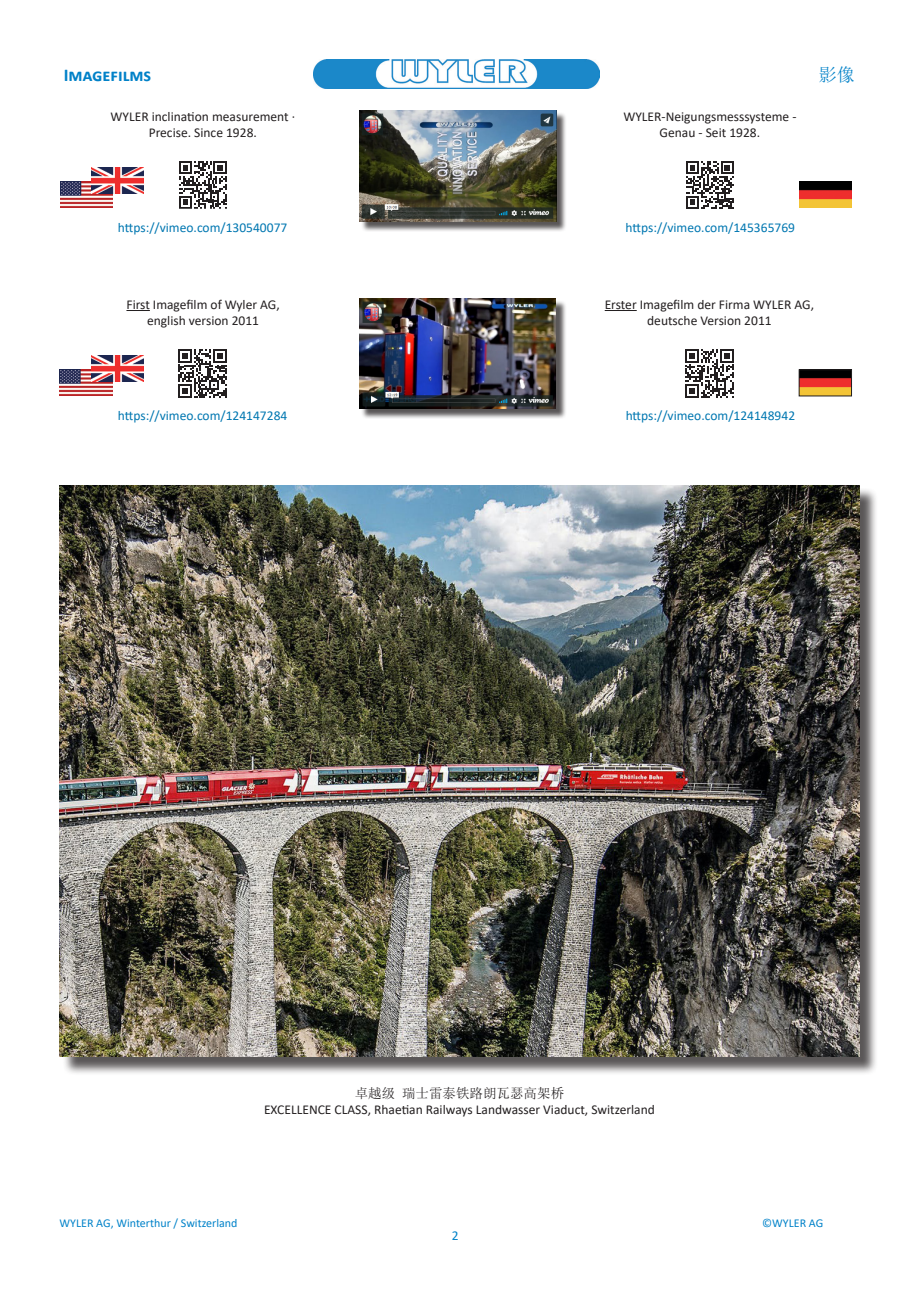
<style>
.page{position:relative;width:919px;height:1289px;background:#fff}
.page>*{position:absolute;margin:0;border:0;box-sizing:border-box;transform-origin:0 0}
.t1{font:700 18px "Calibri";color:#0081c8}
.t2{font:18px "Sim Sun";color:#0081c8}
.t3{font:13.5px/16.2px "Calibri";color:#231f20;text-align:center}
.t4{font:13.5px "Calibri";color:#0077b1}
.t5{font:13.5px "Sim Sun";color:#231f20}
.t6{font:13.5px "Calibri";color:#0082c9}
.t7{font:12px "Calibri";color:#0082c9}
</style>
<div class="page">
<img style="left:314px;top:60px;width:285px;height:29px">
<div style="left:361px;top:112px;width:205px;height:120px;background:#231f20;opacity:.75"></div>
<img style="left:359px;top:111px;width:197px;height:110px">
<svg style="left:179px;top:161px;width:48px;height:48px"></svg>
<svg style="left:686px;top:161px;width:48px;height:48px"></svg>
<img style="left:799px;top:181px;width:52px;height:27px">
<img style="left:60px;top:181px;width:53px;height:26px">
<img style="left:91px;top:167px;width:53px;height:26px">
<div style="left:361px;top:300px;width:205px;height:119px;background:#231f20;opacity:.75"></div>
<img style="left:359px;top:299px;width:196px;height:110px">
<svg style="left:126px;top:310px;width:24px;height:1px"></svg>
<hr style="left:604px;top:310px;width:32px;height:1px;background:#231f20">
<svg style="left:685px;top:349px;width:48px;height:48px"></svg>
<img style="left:800px;top:371px;width:49px;height:23px">
<div style="left:798px;top:369px;width:53px;height:27px;border:1px solid #231f20"></div>
<svg style="left:178px;top:349px;width:48px;height:48px"></svg>
<img style="left:60px;top:369px;width:52px;height:26px">
<img style="left:91px;top:355px;width:52px;height:27px">
<div style="left:62px;top:487px;width:816px;height:588px;background:#231f20;opacity:.75"></div>
<img style="left:60px;top:485px;width:799px;height:571px">
<p class="t1" style="left:64px;top:62px;width:89px">Imagefilms</p>
<p class="t2" style="left:818px;top:65px;width:37px">影像</p>
<p class="t3" style="left:110px;top:108px;width:186px">WYLER inclination measurement ·<br>Precise. Since 1928.</p>
<p class="t3" style="left:623px;top:108px;width:175px">WYLER-Neigungsmesssysteme -</p>
<p class="t3" style="left:659px;top:124px;width:102px">Genau - Seit 1928.</p>
<p class="t4" style="left:118px;top:218px;width:171px">https://vimeo.com/130540077</p>
<p class="t4" style="left:625px;top:218px;width:171px">https://vimeo.com/145365769</p>
<p class="t3" style="left:126px;top:296px;width:155px">First Imagefilm of Wyler AG, english version 2011</p>
<p class="t3" style="left:604px;top:296px;width:211px">Erster Imagefilm der Firma WYLER AG, deutsche Version 2011</p>
<p class="t4" style="left:118px;top:406px;width:171px">https://vimeo.com/124147284</p>
<p class="t4" style="left:625px;top:406px;width:171px">https://vimeo.com/124148942</p>
<p class="t5" style="left:355px;top:1086px;width:211px">卓越级 瑞士雷泰铁路朗瓦瑟高架桥</p>
<p class="t3" style="left:264px;top:1101px;width:392px">EXCELLENCE CLASS, Rhaetian Railways Landwasser Viaduct, Switzerland</p>
<p class="t7" style="left:60px;top:1214px;width:179px">WYLER AG, Winterthur / Switzerland</p>
<p class="t7" style="left:762px;top:1214px;width:63px">©WYLER AG</p>
<p class="t6" style="left:452px;top:1225px;width:8px">2</p>
</div>
